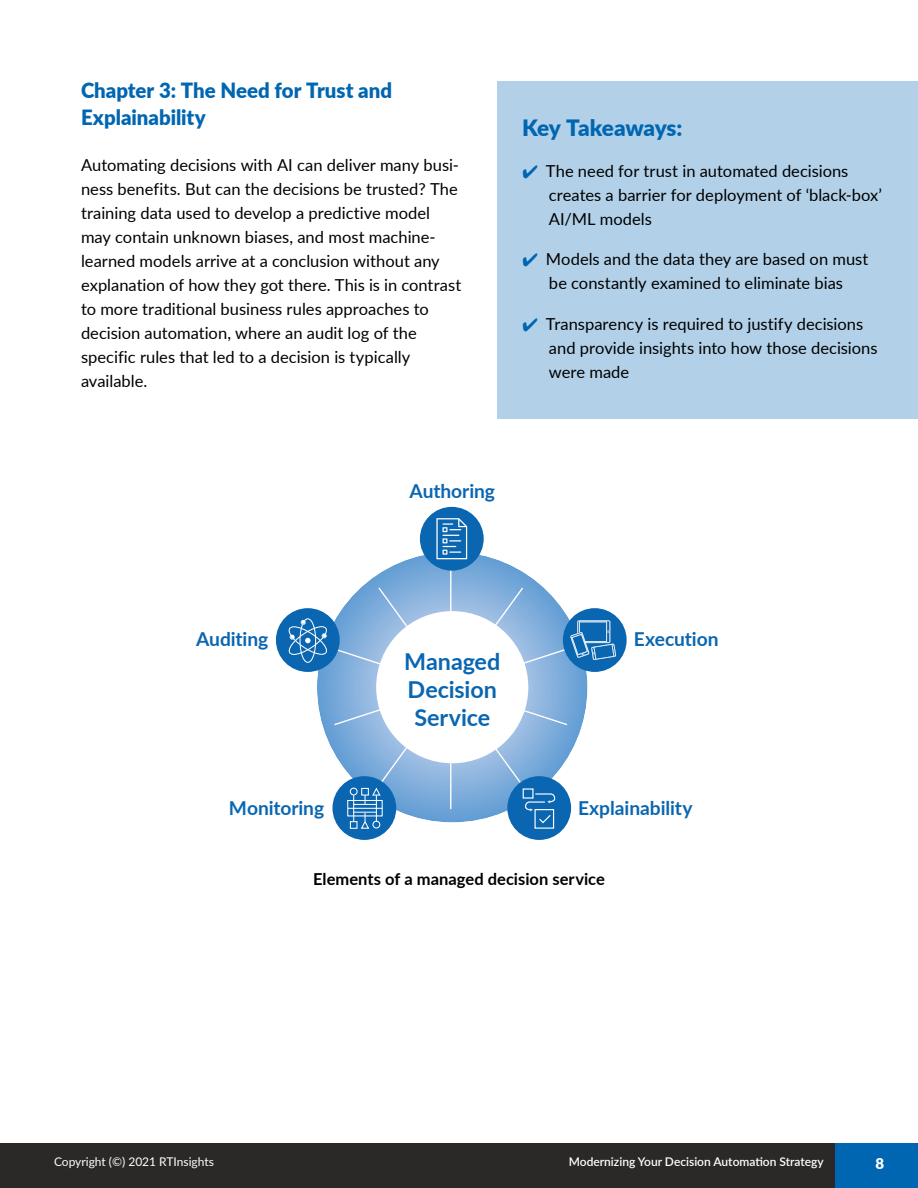
<style>
.page{position:relative;width:918px;height:1188px;background:#fff}
.page>*{position:absolute;margin:0;border:0;box-sizing:border-box;transform-origin:0 0}
.t1{font:700 23.25px/28px "Lato";letter-spacing:-.005em;color:#0a66b1}
.t2{font:900 22.5px "Lato";letter-spacing:-.015em;color:#0066b2}
.t3{font:900 21px/27px "Lato";color:#0066b2}
.t4{font:700 19.2px "Lato";letter-spacing:-.005em;color:#0a66b1}
.t5{font:16.5px/24px "Lato";color:#000}
.t6{font:700 16.5px "Lato";letter-spacing:.005em;color:#000}
.t7{font:900 15px "Lato";color:#fff}
.t8{font:600 12px "Lato";color:#fff}
.t9{font:12px "Lato";color:#fff}
.s1{color:#0066b2}
</style>
<div class="page">
<div style="left:0;top:1144px;width:918px;height:44px;background:#2b2828"></div>
<div style="left:835px;top:1144px;width:83px;height:44px;background:#0066b2"></div>
<div style="left:420px;top:507px;width:64px;height:64px;background:#0a66b1;border-radius:50%"></div>
<div style="left:276px;top:608px;width:64px;height:64px;background:#0a66b1;border-radius:50%"></div>
<div style="left:563px;top:608px;width:64px;height:64px;background:#0a66b1;border-radius:50%"></div>
<div style="left:507px;top:776px;width:64px;height:64px;background:#0a66b1;border-radius:50%"></div>
<div style="left:332px;top:776px;width:64px;height:64px;background:#0a66b1;border-radius:50%"></div>
<svg style="left:288px;top:518px;width:328px;height:312px"></svg>
<div style="left:498px;top:81px;width:420px;height:337px;background:#b2d1e8"></div>
<p class="t3" style="left:81px;top:78px;width:313px">Chapter 3: The Need for Trust and<br>Explainability</p>
<p class="t5" style="left:81px;top:155px;width:382px">Automating decisions with AI can deliver many busi&shy;ness benefits. But can the decisions be trusted? The training data used to develop a predictive model may contain unknown biases, and most machine&shy;learned models arrive at a conclusion without any explanation of how they got there. This is in contrast to more traditional business rules approaches to decision automation, where an audit log of the specific rules that led to a decision is typically available.</p>
<h2 class="t2" style="left:522px;top:120px;width:162px">Key Takeaways:</h2>
<p class="t5" style="left:549px;top:160px;width:335px;text-indent:-27px"><span class="s1">✔</span> The need for trust in automated decisions creates a barrier for deployment of ‘black-box’<br>AI/ML models</p>
<p class="t5" style="left:522px;top:249px;width:348px;text-align:center"><span class="s1">✔</span> Models and the data they are based on must be constantly examined to eliminate bias</p>
<p class="t5" style="left:549px;top:313px;width:330px;text-indent:-27px"><span class="s1">✔</span> Transparency is required to justify decisions and provide insights into how those decisions were made</p>
<p class="t4" style="left:409px;top:483px;width:87px">Authoring</p>
<p class="t4" style="left:196px;top:631px;width:74px">Auditing</p>
<p class="t4" style="left:634px;top:631px;width:86px">Execution</p>
<h1 class="t1" style="left:404px;top:650px;width:98px">Managed<br>Decision<br>Service</h1>
<p class="t4" style="left:229px;top:801px;width:97px">Monitoring</p>
<p class="t4" style="left:578px;top:801px;width:116px">Explainability</p>
<p class="t6" style="left:313px;top:873px;width:293px">Elements of a managed decision service</p>
<p class="t9" style="left:54px;top:1157px;width:162px">Copyright (©) 2021 RTInsights</p>
<p class="t8" style="left:569px;top:1153px;width:257px">Modernizing Your Decision Automation Strategy</p>
<p class="t7" style="left:875px;top:1157px;width:10px">8</p>
</div>
